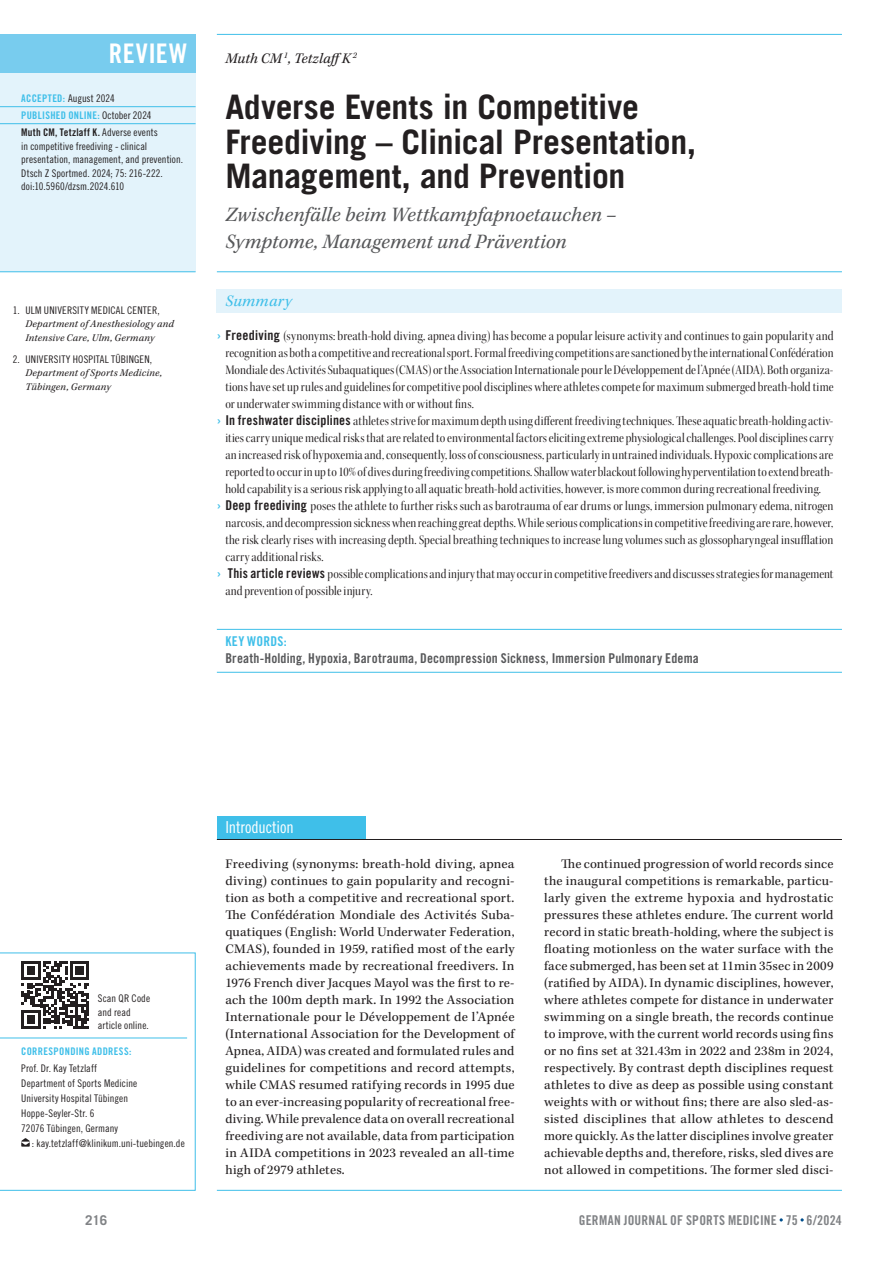
<style>
.page{position:relative;width:893px;height:1263px;background:#fff}
.page>*{position:absolute;margin:0;border:0;box-sizing:border-box;transform-origin:0 0}
.t1{font:700 33.75px/34.5px "Trade Gothic LT Std";letter-spacing:-.01em;color:#231f20}
.t2{font:27px "Trade Gothic LT Std Bd Cn 20";color:#fff}
.t3{font:italic 21px/27px "Kepler Std";color:#57585a}
.t4{font:16.5px "Trade Gothic LT Std Cn 18";letter-spacing:-.01em;color:#fff}
.t5{font:italic 16.5px "Kepler Std";letter-spacing:.02em;color:#3fbfe9}
.t6{font:italic 15px "Kepler Std";letter-spacing:.01em;color:#231f20}
.t7{font:13.5px "Kepler Std Scn Disp";letter-spacing:.01em;color:#231f20}
.t8{font:13.5px/17px "Kepler Std";letter-spacing:.015em;color:#231f20;text-align:justify}
.t9{font:13.5px "Trade Gothic LT Std Bd Cn 20";letter-spacing:.01em;color:#57585a}
.t10{font:13.5px "Trade Gothic LT Std Bd Cn 20";letter-spacing:.02em;color:#808285}
.t11{font:13.5px "Trade Gothic LT Std Bd Cn 20";letter-spacing:.02em;color:#3fbfe9}
.t12{font:700 13.5px "Trade Gothic LT Std";color:#808285}
.t13{font:10.5px/13.5px "Trade Gothic LT Std Cn 18";letter-spacing:.01em;color:#231f20}
.t14{font:italic 10.5px/13.5px "Kepler Std";letter-spacing:.02em;color:#231f20}
.t15{font:10.5px "Trade Gothic LT Std Bd Cn 20";letter-spacing:.025em;color:#3fbfe9}
.t16{font:10.5px "Trade Gothic LT Std Bd Cn 20";letter-spacing:.03em;color:#231f20}
.s1{font-family:"Trade Gothic LT Std Bd Cn 20";color:#3fbfe9}
.s2{font-family:"Trade Gothic LT Std Cn 18";color:#231f20}
.s3{font-family:"Trade Gothic LT Std Cn 18"}
.s4{font-family:"Trade Gothic LT Std Bd Cn 20"}
</style>
<div class="page">
<div style="left:0;top:72px;width:196px;height:200px;background:#e3f3fb"></div>
<hr style="left:0;top:271px;width:196px;height:1px;background:#3fbfe9">
<hr style="left:0;top:106px;width:196px;height:1px;background:#3fbfe9">
<hr style="left:0;top:123px;width:196px;height:1px;background:#3fbfe9">
<hr style="left:217px;top:271px;width:625px;height:1px;background:#3fbfe9">
<hr style="left:217px;top:34px;width:625px;height:1px;background:#3fbfe9">
<div style="left:217px;top:289px;width:625px;height:24px;background:#e3f3fb"></div>
<hr style="left:217px;top:1190px;width:625px;height:1px;background:#3fbfe9">
<svg style="left:0;top:952px;width:196px;height:239px"></svg>
<div style="left:0;top:34px;width:196px;height:38px;background:#78ccee"></div>
<div style="left:217px;top:816px;width:149px;height:24px;background:#3fbfe9"></div>
<hr style="left:217px;top:839px;width:625px;height:1px;background:#231f20">
<hr style="left:217px;top:629px;width:625px;height:1px;background:#3fbfe9">
<hr style="left:217px;top:672px;width:625px;height:1px;background:#3fbfe9">
<svg style="left:21px;top:1138px;width:9px;height:8px"></svg>
<svg style="left:22px;top:961px;width:67px;height:68px"></svg>
<h2 class="t2" style="left:109px;top:37px;width:28px">Review</h2>
<p class="t13" style="left:21px;top:91px;width:95px"><span class="s1">ACCEPTED:</span> August 2024</p>
<p class="t15" style="left:21px;top:109px;width:132px">PUBLISHED ONLINE: <span class="s2">October 2024</span></p>
<p class="t16" style="left:21px;top:126px;width:138px">Muth CM, Tetzlaff K. <span class="s3">Adverse events</span></p>
<p class="t13" style="left:21px;top:139px;width:163px">in competitive freediving - clinical presentation, management, and prevention.<br>Dtsch Z Sportmed. 2024; 75: 216-222. doi:10.5960/dzsm.2024.610</p>
<p class="t13" style="left:13px;top:303px;width:148px">1. ULM UNIVERSITY MEDICAL CENTER,</p>
<p class="t14" style="left:26px;top:318px;width:150px">Department of Anesthesiology and<br>Intensive Care, Ulm, Germany</p>
<p class="t13" style="left:13px;top:352px;width:141px">2. UNIVERSITY HOSPITAL TÜBINGEN,</p>
<p class="t14" style="left:26px;top:367px;width:138px">Department of Sports Medicine,<br>Tübingen, Germany</p>
<p class="t6" style="left:225px;top:50px;width:133px">Muth CM <sup>1</sup>, TetzlaffK<sup>2</sup></p>
<h1 class="t1" style="left:225px;top:89px;width:472px">Adverse Events in Competitive<br>Freediving – Clinical Presentation,<br>Management, and Prevention</h1>
<h3 class="t3" style="left:225px;top:202px;width:393px">Zwischenfälle beim Wettkampfapnoetauchen –<br>Symptome, Management und Prävention</h3>
<p class="t5" style="left:225px;top:292px;width:68px">Summary</p>
<p class="t7" style="left:217px;top:329px;width:618px"><span class="s1">›</span> <span class="s4">Freediving</span> (synonyms: breath-hold diving, apnea diving) has become a popular leisure activity and continues to gain popularity and</p>
<p class="t7" style="left:225px;top:346px;width:610px">recognition as both a competitive and recreational sport. Formal freediving competitions are sanctioned by the international Confédération</p>
<p class="t7" style="left:225px;top:363px;width:610px">Mondiale des Activités Subaquatiques (CMAS) or the Association Internationale pour le Développement de l’Apnée (AIDA). Both organiza-</p>
<p class="t7" style="left:225px;top:380px;width:610px">tions have set up rules and guidelines for competitive pool disciplines where athletes compete for maximum submerged breath-hold time</p>
<p class="t7" style="left:225px;top:397px;width:250px">or underwater swimming distance with or without fins.</p>
<p class="t7" style="left:217px;top:414px;width:618px"><span class="s1">›</span> <span class="s4">In freshwater disciplines</span> athletes strive for maximum depth using different freediving techniques. These aquatic breath-holding activ-</p>
<p class="t7" style="left:225px;top:431px;width:609px">ities carry unique medical risks that are related to environmental factors eliciting extreme physiological challenges. Pool disciplines carry</p>
<p class="t7" style="left:225px;top:448px;width:610px">an increased risk of hypoxemia and, consequently, loss of consciousness, particularly in untrained individuals. Hypoxic complications are</p>
<p class="t7" style="left:225px;top:465px;width:609px">reported to occur in up to 10% of dives during freediving competitions. Shallow water blackout following hyperventilation to extend breath-</p>
<p class="t7" style="left:225px;top:482px;width:597px">hold capability is a serious risk applying to all aquatic breath-hold activities, however, is more common during recreational freediving.</p>
<p class="t7" style="left:217px;top:499px;width:618px"><span class="s1">›</span> <span class="s4">Deep freediving</span> poses the athlete to further risks such as barotrauma of ear drums or lungs, immersion pulmonary edema, nitrogen</p>
<p class="t7" style="left:225px;top:516px;width:609px">narcosis, and decompression sickness when reaching great depths. While serious complications in competitive freediving are rare, however,</p>
<p class="t7" style="left:225px;top:533px;width:610px">the risk clearly rises with increasing depth. Special breathing techniques to increase lung volumes such as glossopharyngeal insufflation</p>
<p class="t7" style="left:225px;top:550px;width:100px">carry additional risks.</p>
<p class="t7" style="left:217px;top:567px;width:618px"><span class="s1">›</span> <span class="s4">This article reviews</span> possible complications and injury that may occur in competitive freedivers and discusses strategies for management</p>
<p class="t7" style="left:225px;top:584px;width:149px">and prevention of possible injury.</p>
<p class="t11" style="left:225px;top:633px;width:63px">KEY WORDS:</p>
<p class="t9" style="left:225px;top:650px;width:475px">Breath-Holding, Hypoxia, Barotrauma, Decompression Sickness, Immersion Pulmonary Edema</p>
<p class="t13" style="left:98px;top:991px;width:54px">Scan QR Code and read article online.</p>
<p class="t15" style="left:21px;top:1044px;width:112px">CORRESPONDING ADDRESS:</p>
<p class="t13" style="left:21px;top:1060px;width:117px;line-height:15px">Prof. Dr. Kay Tetzlaff<br>Department of Sports Medicine<br>University Hospital Tübingen<br>Hoppe-Seyler-Str. 6<br>72076 Tübingen, Germany</p>
<p class="t13" style="left:32px;top:1136px;width:154px">: kay.tetzlaff@klinikum.uni-tuebingen.de</p>
<p class="t4" style="left:225px;top:818px;width:70px">Introduction</p>
<p class="t8" style="left:225px;top:855px;width:291px">Freediving (synonyms: breath-hold diving, apnea diving) continues to gain popularity and recogni&shy;tion as both a competitive and recreational sport.<br>The Confédération Mondiale des Activités Suba&shy;quatiques (English: World Underwater Federation, CMAS), founded in 1959, ratified most of the early achievements made by recreational freedivers. In 1976 French diver Jacques Mayol was the first to re&shy;ach the 100m depth mark. In 1992 the Association Internationale pour le Développement de l’Apnée (International Association for the Development of Apnea, AIDA) was created and formulated rules and guidelines for competitions and record attempts, while CMAS resumed ratifying records in 1995 due to an ever-increasing popularity of recreational free&shy;diving. While prevalence data on overall recreational freediving are not available, data from participation in AIDA competitions in 2023 revealed an all-time high of 2979 athletes.</p>
<p class="t8" style="left:544px;top:855px;width:291px;text-indent:17px">The continued progression of world records since the inaugural competitions is remarkable, particu&shy;larly given the extreme hypoxia and hydrostatic pressures these athletes endure. The current world record in static breath-holding, where the subject is floating motionless on the water surface with the face submerged, has been set at 11min 35sec in 2009 (ratified by AIDA). In dynamic disciplines, however, where athletes compete for distance in underwater swimming on a single breath, the records continue to improve, with the current world records using fins or no fins set at 321.43m in 2022 and 238m in 2024, respectively. By contrast depth disciplines request athletes to dive as deep as possible using constant weights with or without fins; there are also sled-as&shy;sisted disciplines that allow athletes to descend more quickly. As the latter disciplines involve greater achievable depths and, therefore, risks, sled dives are not allowed in competitions. The former sled disci-</p>
<p class="t12" style="left:85px;top:1211px;width:24px">216</p>
<p class="t10" style="left:579px;top:1212px;width:265px">GERMAN JOURNAL OF SPORTS MEDICINE 75 6/2024</p>
</div>
